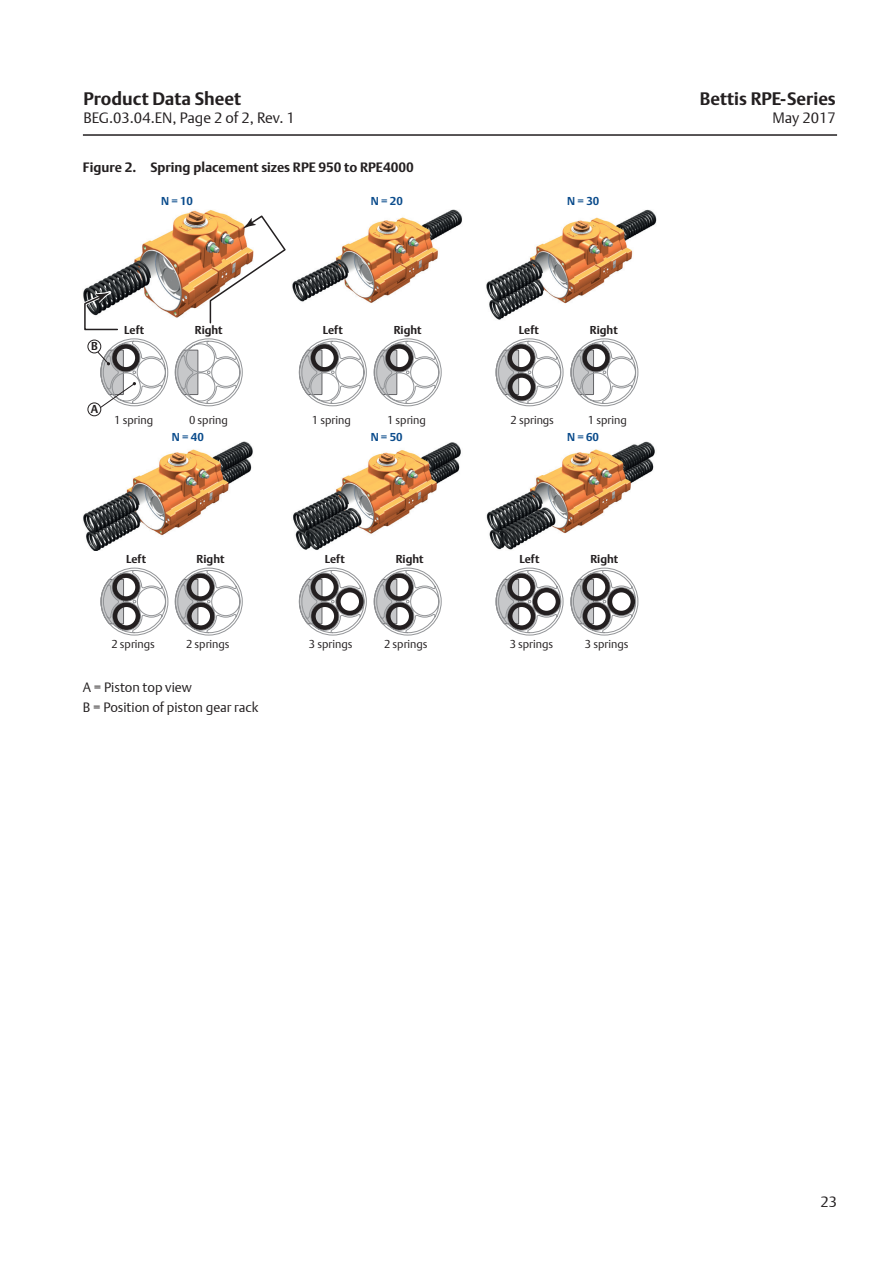
<style>
.page{position:relative;width:893px;height:1263px;background:#fff}
.page>*{position:absolute;margin:0;border:0;box-sizing:border-box;transform-origin:0 0}
._07_MP_Docu__type_Pr{font:700 18px "DTL Argo T";color:#231f20}
._07_MP_Docu__type_Pr-2{font:15px "DTL Argo T Light";color:#231f20}
._07_MP_Page_number_r{font:15px "DTL Argo T Light";color:#231f20}
.t1{font:700 13.5px "DTL Argo T";color:#231f20}
._01_Body_text{font:13.5px/19.5px "DTL Argo T Light";color:#231f20}
.t2{font:11.4px "DTL Argo T Light";color:#231f20}
.t3{font:700 11.4px "DTL Argo T";color:#231f20}
.t4{font:700 11.4px "DTL Argo T";color:#0b4c8c}
</style>
<div class="page">
<hr style="left:83px;top:134px;width:754px;height:2px;background:#231f20">
<svg style="left:570px;top:338px;width:69px;height:69px"></svg>
<div style="left:582px;top:344px;width:28px;height:28px;border:5px solid #231f20;border-radius:50%"></div>
<svg style="left:495px;top:338px;width:69px;height:69px"></svg>
<svg style="left:373px;top:338px;width:69px;height:69px"></svg>
<div style="left:386px;top:344px;width:27px;height:28px;border:5px solid #231f20;border-radius:50%"></div>
<svg style="left:299px;top:338px;width:68px;height:69px"></svg>
<div style="left:311px;top:344px;width:27px;height:28px;border:5px solid #231f20;border-radius:50%"></div>
<svg style="left:175px;top:338px;width:68px;height:69px"></svg>
<svg style="left:570px;top:567px;width:69px;height:69px"></svg>
<svg style="left:495px;top:567px;width:69px;height:69px"></svg>
<svg style="left:373px;top:567px;width:69px;height:69px"></svg>
<svg style="left:299px;top:567px;width:68px;height:69px"></svg>
<svg style="left:175px;top:567px;width:68px;height:69px"></svg>
<svg style="left:100px;top:567px;width:69px;height:69px"></svg>
<img style="left:86px;top:210px;width:138px;height:108px">
<img style="left:292px;top:210px;width:170px;height:93px">
<img style="left:486px;top:210px;width:170px;height:110px">
<img style="left:83px;top:441px;width:170px;height:110px">
<img style="left:293px;top:442px;width:168px;height:108px">
<img style="left:486px;top:441px;width:169px;height:109px">
<div style="left:88px;top:402px;width:13px;height:14px;border:1px solid #231f20;border-radius:50%"></div>
<svg style="left:209px;top:214px;width:77px;height:110px"></svg>
<svg style="left:83px;top:288px;width:85px;height:120px"></svg>
<p class="_07_MP_Docu__type_Pr" style="left:83px;top:88px;width:159px">Product Data Sheet</p>
<p class="_07_MP_Docu__type_Pr" style="left:700px;top:88px;width:137px">Bettis RPE-Series</p>
<p class="_07_MP_Docu__type_Pr-2" style="left:83px;top:109px;width:213px">BEG.03.04.EN, Page 2 of 2, Rev. 1</p>
<p class="_07_MP_Docu__type_Pr-2" style="left:773px;top:109px;width:65px">May 2017</p>
<p class="t1" style="left:83px;top:160px;width:332px">Figure 2. Spring placement sizes RPE 950 to RPE4000</p>
<p class="t4" style="left:161px;top:194px;width:33px">N = 10</p>
<p class="t4" style="left:371px;top:194px;width:33px">N = 20</p>
<p class="t4" style="left:567px;top:194px;width:33px">N = 30</p>
<p class="t3" style="left:91px;top:339px;width:8px">B</p>
<p class="t3" style="left:124px;top:323px;width:21px">Left</p>
<p class="t3" style="left:195px;top:323px;width:29px">Right</p>
<p class="t3" style="left:323px;top:323px;width:21px">Left</p>
<p class="t3" style="left:394px;top:323px;width:29px">Right</p>
<p class="t3" style="left:519px;top:323px;width:21px">Left</p>
<p class="t3" style="left:590px;top:323px;width:29px">Right</p>
<p class="t3" style="left:91px;top:402px;width:9px">A</p>
<p class="t2" style="left:114px;top:413px;width:40px">1 spring</p>
<p class="t2" style="left:189px;top:413px;width:40px">0 spring</p>
<p class="t2" style="left:312px;top:413px;width:40px">1 spring</p>
<p class="t2" style="left:387px;top:413px;width:40px">1 spring</p>
<p class="t2" style="left:510px;top:413px;width:45px">2 springs</p>
<p class="t2" style="left:588px;top:413px;width:40px">1 spring</p>
<p class="t4" style="left:172px;top:430px;width:33px">N = 40</p>
<p class="t4" style="left:371px;top:430px;width:33px">N = 50</p>
<p class="t4" style="left:567px;top:430px;width:33px">N = 60</p>
<p class="t3" style="left:126px;top:552px;width:21px">Left</p>
<p class="t3" style="left:197px;top:552px;width:29px">Right</p>
<p class="t3" style="left:325px;top:552px;width:21px">Left</p>
<p class="t3" style="left:396px;top:552px;width:29px">Right</p>
<p class="t3" style="left:519px;top:552px;width:21px">Left</p>
<p class="t3" style="left:590px;top:552px;width:29px">Right</p>
<p class="t2" style="left:111px;top:637px;width:45px">2 springs</p>
<p class="t2" style="left:186px;top:637px;width:45px">2 springs</p>
<p class="t2" style="left:309px;top:637px;width:45px">3 springs</p>
<p class="t2" style="left:384px;top:637px;width:45px">2 springs</p>
<p class="t2" style="left:510px;top:637px;width:45px">3 springs</p>
<p class="t2" style="left:585px;top:637px;width:45px">3 springs</p>
<p class="_01_Body_text" style="left:83px;top:678px;width:177px">A = Piston top view<br>B = Position of piston gear rack</p>
<p class="_07_MP_Page_number_r" style="left:820px;top:1192px;width:18px">23</p>
</div>
